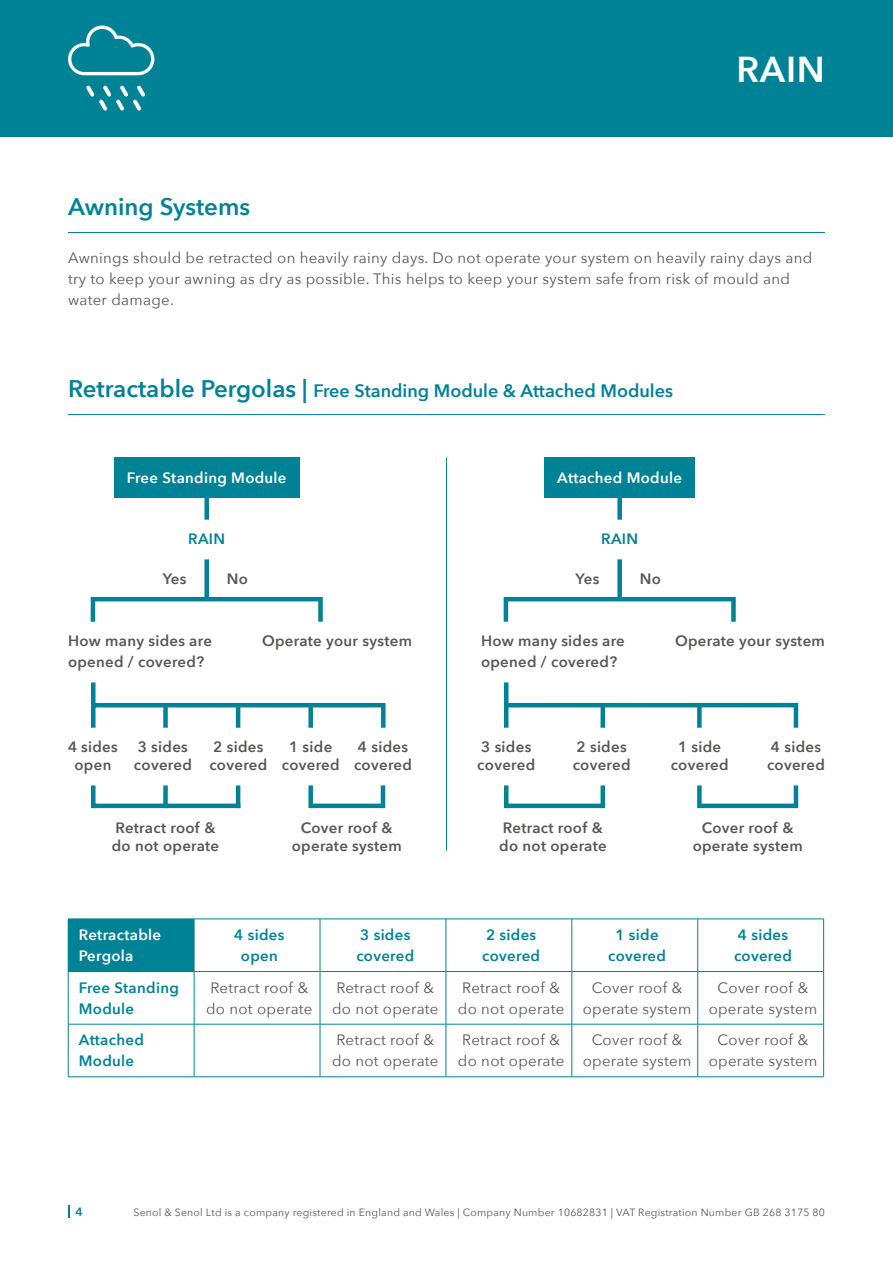
<style>
.page{position:relative;width:893px;height:1263px;background:#fff}
.page>*{position:absolute;margin:0;border:0;box-sizing:border-box;transform-origin:0 0}
.t1{font:600 36px "Avenir Next";color:#fff}
.t2{font:600 24px "Avenir Next";color:#008296}
.t3{font:600 18px "Avenir Next";color:#008296}
.t4{font:15px/21px "Avenir Next";letter-spacing:.02em;color:#575756}
.t5{font:600 15px/18px "Avenir Next";letter-spacing:.02em;color:#575756}
.t6{font:600 15px/21px "Avenir Next";letter-spacing:.02em;color:#008296}
.t7{font:600 15px/21px "Avenir Next";letter-spacing:.02em;color:#fff}
.t8{font:600 12px "Avenir Next";color:#008296}
.t9{font:10.5px "Avenir Next";letter-spacing:.02em;color:#575756}
.s1{font-size:24px}
</style>
<div class="page">
<div style="left:0;top:0;width:893px;height:136px;background:#008296"></div>
<hr style="left:68px;top:232px;width:757px;height:1px;background:#008296">
<hr style="left:68px;top:414px;width:757px;height:1px;background:#008296">
<div style="left:91px;top:597px;width:232px;height:27px;border:4px solid #008296"></div>
<div style="left:504px;top:597px;width:232px;height:27px;border:4px solid #008296"></div>
<div style="left:91px;top:703px;width:295px;height:27px;border:4px solid #008296"></div>
<div style="left:504px;top:703px;width:294px;height:27px;border:4px solid #008296"></div>
<div style="left:163px;top:705px;width:5px;height:23px;background:#008296"></div>
<hr style="left:601px;top:705px;width:4px;height:23px;background:#008296">
<div style="left:91px;top:785px;width:5px;height:23px;background:#008296"></div>
<div style="left:308px;top:785px;width:5px;height:23px;background:#008296"></div>
<div style="left:163px;top:785px;width:5px;height:23px;background:#008296"></div>
<div style="left:91px;top:682px;width:5px;height:23px;background:#008296"></div>
<hr style="left:504px;top:682px;width:4px;height:23px;background:#008296">
<hr style="left:236px;top:705px;width:4px;height:23px;background:#008296">
<div style="left:697px;top:705px;width:5px;height:23px;background:#008296"></div>
<hr style="left:236px;top:785px;width:4px;height:23px;background:#008296">
<hr style="left:381px;top:785px;width:4px;height:23px;background:#008296">
<hr style="left:93px;top:804px;width:147px;height:4px;background:#008296">
<hr style="left:311px;top:804px;width:72px;height:4px;background:#008296">
<div style="left:697px;top:785px;width:5px;height:23px;background:#008296"></div>
<hr style="left:794px;top:785px;width:4px;height:23px;background:#008296">
<hr style="left:700px;top:804px;width:96px;height:4px;background:#008296">
<hr style="left:504px;top:785px;width:4px;height:23px;background:#008296">
<hr style="left:601px;top:785px;width:4px;height:23px;background:#008296">
<hr style="left:506px;top:804px;width:97px;height:4px;background:#008296">
<div style="left:204px;top:559px;width:5px;height:40px;background:#008296"></div>
<div style="left:617px;top:559px;width:5px;height:40px;background:#008296"></div>
<div style="left:114px;top:457px;width:185px;height:41px;background:#008296"></div>
<div style="left:544px;top:457px;width:151px;height:41px;background:#008296"></div>
<div style="left:204px;top:497px;width:5px;height:23px;background:#008296"></div>
<div style="left:617px;top:497px;width:5px;height:23px;background:#008296"></div>
<div style="left:308px;top:705px;width:5px;height:23px;background:#008296"></div>
<hr style="left:446px;top:457px;width:1px;height:394px;background:#008296">
<div style="left:68px;top:919px;width:126px;height:52px;background:#008296"></div>
<hr style="left:194px;top:919px;width:126px;height:1px;background:#008296">
<hr style="left:194px;top:919px;width:1px;height:52px;background:#008296">
<hr style="left:320px;top:919px;width:126px;height:1px;background:#008296">
<hr style="left:320px;top:919px;width:1px;height:52px;background:#008296">
<hr style="left:446px;top:919px;width:126px;height:1px;background:#008296">
<hr style="left:446px;top:919px;width:1px;height:52px;background:#008296">
<hr style="left:572px;top:919px;width:126px;height:1px;background:#008296">
<hr style="left:572px;top:919px;width:1px;height:52px;background:#008296">
<hr style="left:698px;top:919px;width:126px;height:1px;background:#008296">
<hr style="left:697px;top:919px;width:1px;height:52px;background:#008296">
<hr style="left:823px;top:919px;width:1px;height:52px;background:#008296">
<hr style="left:68px;top:971px;width:126px;height:1px;background:#008296">
<hr style="left:68px;top:972px;width:1px;height:52px;background:#008296">
<hr style="left:194px;top:971px;width:126px;height:1px;background:#008296">
<hr style="left:194px;top:972px;width:1px;height:52px;background:#008296">
<hr style="left:320px;top:971px;width:126px;height:1px;background:#008296">
<hr style="left:320px;top:972px;width:1px;height:52px;background:#008296">
<hr style="left:446px;top:971px;width:126px;height:1px;background:#008296">
<hr style="left:446px;top:972px;width:1px;height:52px;background:#008296">
<hr style="left:572px;top:971px;width:126px;height:1px;background:#008296">
<hr style="left:572px;top:972px;width:1px;height:52px;background:#008296">
<hr style="left:698px;top:971px;width:126px;height:1px;background:#008296">
<hr style="left:697px;top:972px;width:1px;height:52px;background:#008296">
<hr style="left:823px;top:972px;width:1px;height:52px;background:#008296">
<hr style="left:68px;top:1024px;width:126px;height:1px;background:#008296">
<hr style="left:68px;top:1024px;width:1px;height:52px;background:#008296">
<hr style="left:194px;top:1024px;width:126px;height:1px;background:#008296">
<hr style="left:194px;top:1024px;width:1px;height:52px;background:#008296">
<hr style="left:320px;top:1024px;width:126px;height:1px;background:#008296">
<hr style="left:320px;top:1024px;width:1px;height:52px;background:#008296">
<hr style="left:446px;top:1024px;width:126px;height:1px;background:#008296">
<hr style="left:446px;top:1024px;width:1px;height:52px;background:#008296">
<hr style="left:572px;top:1024px;width:126px;height:1px;background:#008296">
<hr style="left:572px;top:1024px;width:1px;height:52px;background:#008296">
<hr style="left:698px;top:1024px;width:126px;height:1px;background:#008296">
<hr style="left:697px;top:1024px;width:1px;height:52px;background:#008296">
<hr style="left:823px;top:1024px;width:1px;height:52px;background:#008296">
<hr style="left:68px;top:1076px;width:126px;height:1px;background:#008296">
<hr style="left:194px;top:1076px;width:126px;height:1px;background:#008296">
<hr style="left:320px;top:1076px;width:126px;height:1px;background:#008296">
<hr style="left:446px;top:1076px;width:126px;height:1px;background:#008296">
<hr style="left:572px;top:1076px;width:126px;height:1px;background:#008296">
<hr style="left:698px;top:1076px;width:126px;height:1px;background:#008296">
<svg style="left:68px;top:25px;width:86px;height:50px"></svg>
<svg style="left:86px;top:86px;width:59px;height:25px"></svg>
<svg style="left:69px;top:1205px;width:1px;height:13px"></svg>
<h2 class="t2" style="left:68px;top:186px;width:184px">Awning Systems</h2>
<h1 class="t1" style="left:736px;top:38px;width:90px">RAIN</h1>
<p class="t4" style="left:68px;top:247px;width:746px">Awnings should be retracted on heavily rainy days. Do not operate your system on heavily rainy days and try to keep your awning as dry as possible. This helps to keep your system safe from risk of mould and water damage.</p>
<p class="t3" style="left:68px;top:376px;width:607px"><span class="s1">Retractable Pergolas |</span> Free Standing Module &amp; Attached Modules</p>
<p class="t7" style="left:127px;top:467px;width:161px">Free Standing Module</p>
<p class="t7" style="left:557px;top:467px;width:126px">Attached Module</p>
<p class="t6" style="left:188px;top:528px;width:38px">RAIN</p>
<p class="t6" style="left:601px;top:528px;width:38px">RAIN</p>
<p class="t5" style="left:227px;top:570px;width:23px">No</p>
<p class="t5" style="left:640px;top:570px;width:23px">No</p>
<p class="t5" style="left:163px;top:570px;width:25px">Yes</p>
<p class="t5" style="left:576px;top:570px;width:25px">Yes</p>
<p class="t5" style="left:68px;top:630px;width:145px;line-height:21px">How many sides are opened / covered?</p>
<p class="t5" style="left:481px;top:630px;width:145px;line-height:21px">How many sides are opened / covered?</p>
<p class="t5" style="left:262px;top:632px;width:151px">Operate your system</p>
<p class="t5" style="left:675px;top:632px;width:151px">Operate your system</p>
<p class="t5" style="left:68px;top:738px;width:51px;text-align:center">4 sides open</p>
<p class="t5" style="left:134px;top:738px;width:59px">3 sides covered</p>
<p class="t5" style="left:477px;top:738px;width:59px">3 sides covered</p>
<p class="t5" style="left:209px;top:738px;width:59px">2 sides covered</p>
<p class="t5" style="left:573px;top:738px;width:59px">2 sides covered</p>
<p class="t5" style="left:282px;top:738px;width:59px;text-align:center">1 side covered</p>
<p class="t5" style="left:671px;top:738px;width:59px;text-align:center">1 side covered</p>
<p class="t5" style="left:354px;top:738px;width:59px">4 sides covered</p>
<p class="t5" style="left:767px;top:738px;width:59px">4 sides covered</p>
<p class="t5" style="left:112px;top:818px;width:109px">Retract roof &amp; do not operate</p>
<p class="t5" style="left:499px;top:818px;width:109px">Retract roof &amp; do not operate</p>
<p class="t5" style="left:292px;top:818px;width:112px;text-align:center">Cover roof &amp; operate system</p>
<p class="t5" style="left:693px;top:818px;width:112px;text-align:center">Cover roof &amp; operate system</p>
<p class="t7" style="left:79px;top:924px;width:84px">Retractable<br>Pergola</p>
<p class="t6" style="left:234px;top:924px;width:52px;text-align:center">4 sides open</p>
<p class="t6" style="left:356px;top:924px;width:59px">3 sides covered</p>
<p class="t6" style="left:482px;top:924px;width:59px">2 sides covered</p>
<p class="t6" style="left:608px;top:924px;width:59px;text-align:center">1 side covered</p>
<p class="t6" style="left:734px;top:924px;width:59px">4 sides covered</p>
<p class="t6" style="left:79px;top:976px;width:102px">Free Standing<br>Module</p>
<p class="t4" style="left:206px;top:976px;width:108px">Retract roof &amp; do not operate</p>
<p class="t4" style="left:332px;top:976px;width:108px">Retract roof &amp; do not operate</p>
<p class="t4" style="left:458px;top:976px;width:108px">Retract roof &amp; do not operate</p>
<p class="t4" style="left:583px;top:976px;width:110px;text-align:center">Cover roof &amp; operate system</p>
<p class="t4" style="left:709px;top:976px;width:110px;text-align:center">Cover roof &amp; operate system</p>
<p class="t6" style="left:79px;top:1029px;width:67px">Attached<br>Module</p>
<p class="t4" style="left:332px;top:1029px;width:108px">Retract roof &amp; do not operate</p>
<p class="t4" style="left:458px;top:1029px;width:108px">Retract roof &amp; do not operate</p>
<p class="t4" style="left:583px;top:1029px;width:110px;text-align:center">Cover roof &amp; operate system</p>
<p class="t4" style="left:709px;top:1029px;width:110px;text-align:center">Cover roof &amp; operate system</p>
<p class="t8" style="left:75px;top:1201px;width:9px">4</p>
<p class="t9" style="left:134px;top:1203px;width:693px">Senol &amp; Senol Ltd is a company registered in England and Wales | Company Number 10682831 | VAT Registration Number GB 268 3175 80</p>
</div>
